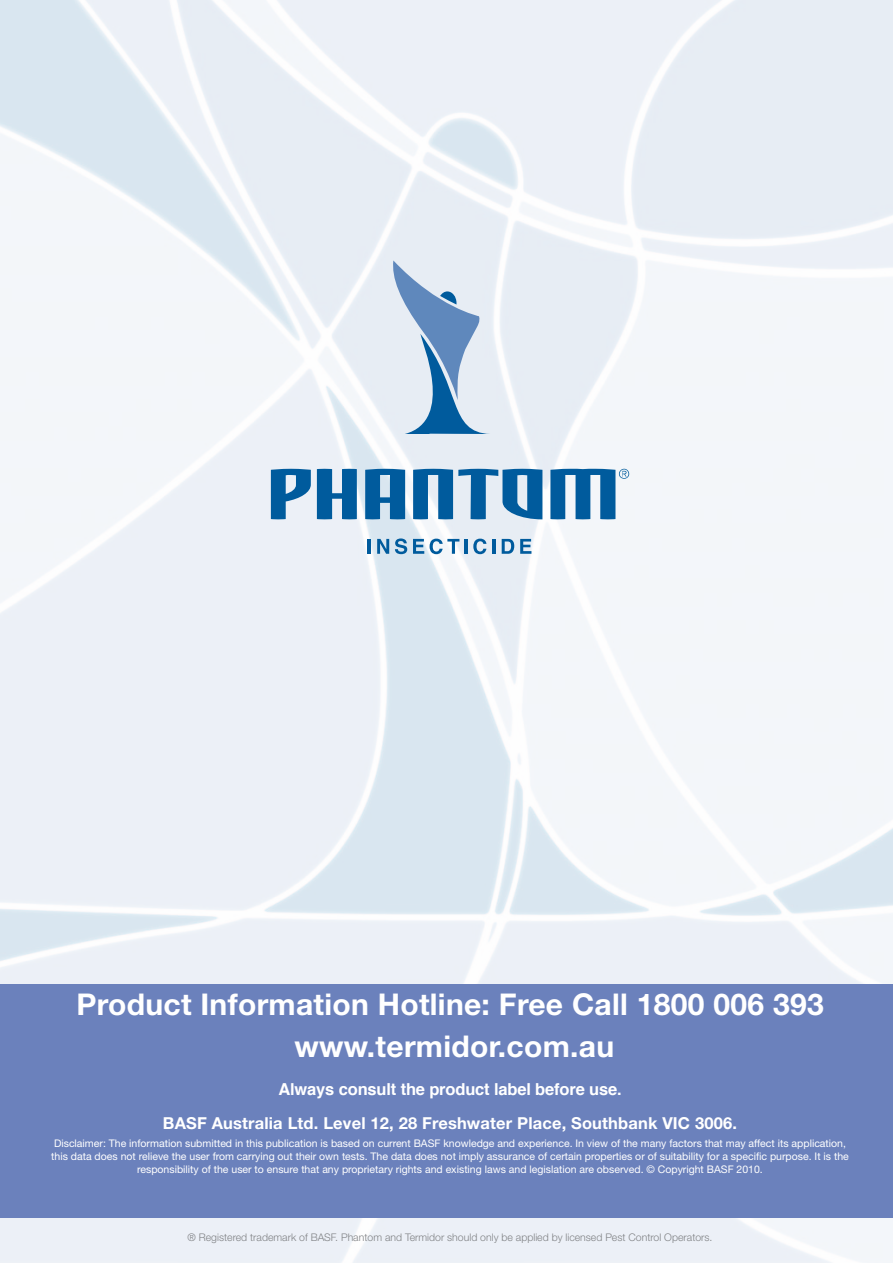
<style>
.page{position:relative;width:893px;height:1263px;background:#fff}
.page>*{position:absolute;margin:0;border:0;box-sizing:border-box;transform-origin:0 0}
.t1{font:700 30px/42px "Helvetica Neue";letter-spacing:.01em;color:#fff;text-align:center}
.t2{font:700 16.5px "Helvetica Neue";letter-spacing:.01em;color:#fff}
.t3{font:700 16.5px "Helvetica";letter-spacing:-.01em;color:#fff}
.t4{font:10.5px/12.6px "Helvetica Neue";color:#fff;text-align:center}
.t5{font:300 10.5px "Helvetica Neue";color:#808285}
</style>
<div class="page">
<img style="left:0;top:0;width:893px;height:984px">
<svg style="left:271px;top:469px;width:40px;height:50px;background:#5792be"></svg>
<svg style="left:317px;top:469px;width:40px;height:50px;background:#347cb1"></svg>
<svg style="left:365px;top:469px;width:40px;height:50px;background:#2b76ad"></svg>
<svg style="left:413px;top:469px;width:129px;height:50px;background:#5a94bf"></svg>
<svg style="left:550px;top:469px;width:79px;height:50px"></svg>
<svg style="left:391px;top:260px;width:99px;height:174px;background:#acc4dc"></svg>
<hr style="left:368px;top:539px;width:3px;height:15px;background:#005b9d">
<svg style="left:377px;top:539px;width:12px;height:15px"></svg>
<svg style="left:395px;top:538px;width:12px;height:16px"></svg>
<svg style="left:413px;top:539px;width:11px;height:15px"></svg>
<svg style="left:430px;top:539px;width:29px;height:15px"></svg>
<hr style="left:464px;top:539px;width:4px;height:15px;background:#005b9d">
<svg style="left:473px;top:539px;width:13px;height:15px"></svg>
<hr style="left:492px;top:539px;width:3px;height:15px;background:#005b9d">
<svg style="left:502px;top:539px;width:12px;height:15px"></svg>
<svg style="left:520px;top:539px;width:11px;height:15px"></svg>
<div style="left:0;top:984px;width:893px;height:234px;background:#6b81bc"></div>
<h1 class="t1" style="left:76px;top:983px;width:749px">Product Information Hotline: Free Call 1800 006 393 www.termidor.com.au</h1>
<h2 class="t3" style="left:278px;top:1076px;width:345px">Always consult the product label before use.</h2>
<h2 class="t2" style="left:163px;top:1113px;width:576px">BASF Australia Ltd. Level 12, 28 Freshwater Place, Southbank VIC 3006.</h2>
<p class="t4" style="left:51px;top:1137px;width:799px">Disclaimer: The information submitted in this publication is based on current BASF knowledge and experience. In view of the many factors that may affect its application, this data does not relieve the user from carrying out their own tests. The data does not imply assurance of certain properties or of suitability for a specific purpose. It is the responsibility of the user to ensure that any proprietary rights and existing laws and legislation are observed. © Copyright BASF 2010.</p>
<p class="t5" style="left:187px;top:1230px;width:527px">® Registered trademark of BASF. Phantom and Termidor should only be applied by licensed Pest Control Operators.</p>
</div>
